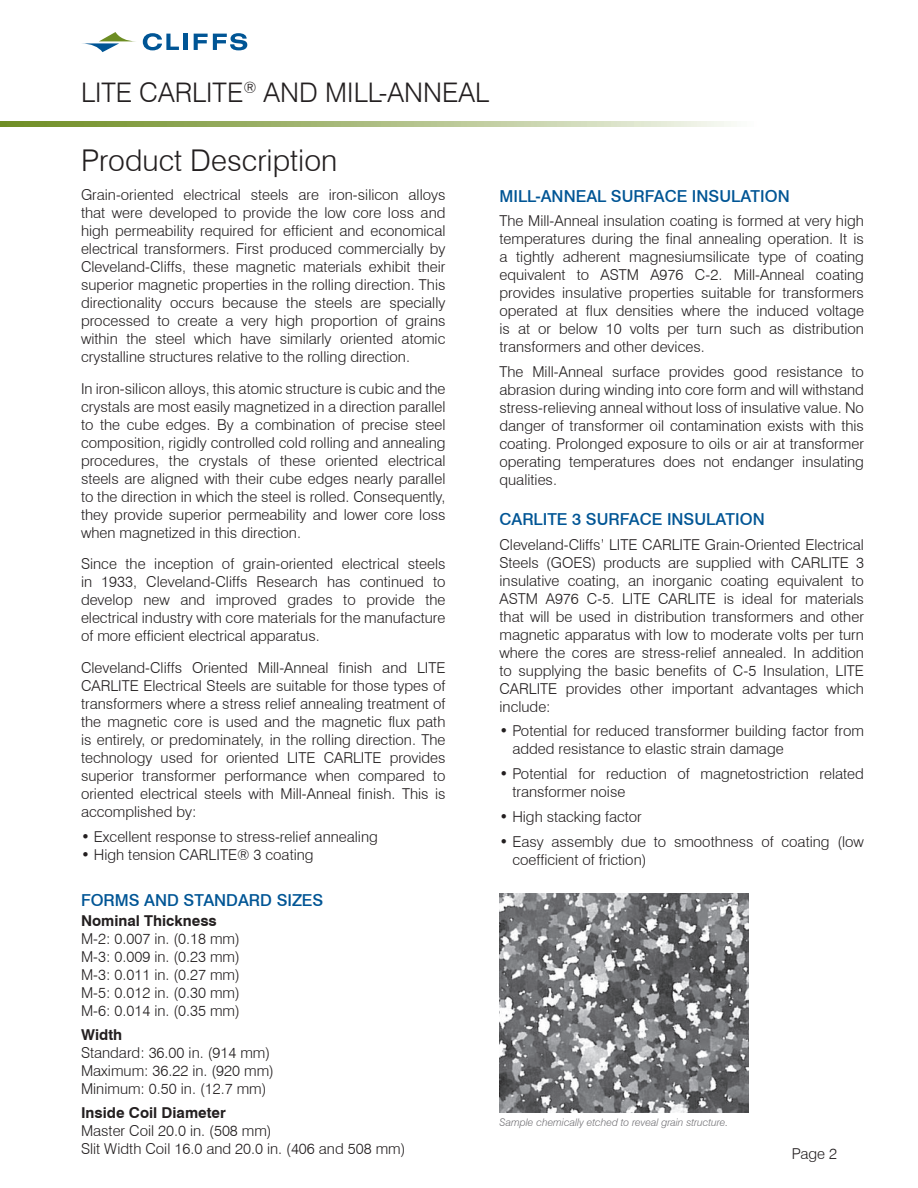
<style>
.page{position:relative;width:918px;height:1188px;background:#fff}
.page>*{position:absolute;margin:0;border:0;box-sizing:border-box;transform-origin:0 0}
.t1{font:300 30px "Swiss 721 BT";color:#231f20}
.t2{font:300 27px "Swiss 721 BT";color:#231f20}
.t3{font:500 16.5px "Swiss 721 BT";color:#005595}
.t4{font:300 15px/18px "Swiss 721 BT";color:#231f20;text-align:justify}
.t5{font:700 15px "Swiss 721 BT";color:#231f20}
.t6{font:italic 300 10.5px "Swiss 721 BT";color:#717074}
</style>
<div class="page">
<svg style="left:0;top:122px;width:734px;height:5px;background:#aebf84"></svg>
<svg style="left:143px;top:33px;width:36px;height:17px"></svg>
<hr style="left:184px;top:34px;width:4px;height:16px;background:#005595">
<svg style="left:194px;top:33px;width:53px;height:17px"></svg>
<svg style="left:82px;top:32px;width:54px;height:20px"></svg>
<img style="left:500px;top:893px;width:249px;height:219px">
<h2 class="t2" style="left:81px;top:76px;width:410px">LITE CARLITE<sup>®</sup> AND MILL-ANNEAL</h2>
<h1 class="t1" style="left:81px;top:142px;width:258px">Product Description</h1>
<p class="t4" style="left:81px;top:186px;width:366px">Grain-oriented electrical steels are iron-silicon alloys that were developed to provide the low core loss and high permeability required for efficient and economical electrical transformers. First produced commercially by Cleveland-Cliffs, these magnetic materials exhibit their superior magnetic properties in the rolling direction. This directionality occurs because the steels are specially processed to create a very high proportion of grains within the steel which have similarly oriented atomic crystalline structures relative to the rolling direction.</p>
<p class="t4" style="left:81px;top:379px;width:366px">In iron-silicon alloys, this atomic structure is cubic and the crystals are most easily magnetized in a direction parallel to the cube edges. By a combination of precise steel composition, rigidly controlled cold rolling and annealing procedures, the crystals of these oriented electrical steels are aligned with their cube edges nearly parallel to the direction in which the steel is rolled. Consequently, they provide superior permeability and lower core loss when magnetized in this direction.</p>
<p class="t4" style="left:81px;top:555px;width:366px">Since the inception of grain-oriented electrical steels in 1933, Cleveland-Cliffs Research has continued to develop new and improved grades to provide the electrical industry with core materials for the manufacture of more efficient electrical apparatus.</p>
<p class="t4" style="left:81px;top:658px;width:366px">Cleveland-Cliffs Oriented Mill-Anneal finish and LITE CARLITE Electrical Steels are suitable for those types of transformers where a stress relief annealing treatment of the magnetic core is used and the magnetic flux path is entirely, or predominately, in the rolling direction. The technology used for oriented LITE CARLITE provides superior transformer performance when compared to oriented electrical steels with Mill-Anneal finish. This is accomplished by:</p>
<p class="t4" style="left:81px;top:827px;width:298px">• Excellent response to stress-relief annealing</p>
<p class="t4" style="left:81px;top:845px;width:234px">• High tension CARLITE® 3 coating</p>
<p class="t3" style="left:81px;top:890px;width:244px">FORMS AND STANDARD SIZES</p>
<p class="t5" style="left:81px;top:912px;width:137px">Nominal Thickness</p>
<p class="t4" style="left:81px;top:930px;width:160px">M-2: 0.007 in. (0.18 mm)<br>M-3: 0.009 in. (0.23 mm)<br>M-3: 0.011 in. (0.27 mm)<br>M-5: 0.012 in. (0.30 mm)<br>M-6: 0.014 in. (0.35 mm)</p>
<p class="t5" style="left:81px;top:1026px;width:43px">Width</p>
<p class="t4" style="left:81px;top:1044px;width:194px;text-align:left">Standard: 36.00 in. (914 mm)<br>Maximum: 36.22 in. (920 mm)<br>Minimum: 0.50 in. (12.7 mm)</p>
<p class="t5" style="left:81px;top:1104px;width:146px">Inside Coil Diameter</p>
<p class="t4" style="left:81px;top:1122px;width:326px">Master Coil 20.0 in. (508 mm)<br>Slit Width Coil 16.0 and 20.0 in. (406 and 508 mm)</p>
<p class="t3" style="left:500px;top:186px;width:292px">MILL-ANNEAL SURFACE INSULATION</p>
<p class="t4" style="left:500px;top:212px;width:366px">The Mill-Anneal insulation coating is formed at very high temperatures during the final annealing operation. It is a tightly adherent magnesiumsilicate type of coating equivalent to ASTM A976 C-2. Mill-Anneal coating provides insulative properties suitable for transformers operated at flux densities where the induced voltage is at or below 10 volts per turn such as distribution transformers and other devices.</p>
<p class="t4" style="left:500px;top:363px;width:366px">The Mill-Anneal surface provides good resistance to abrasion during winding into core form and will withstand stress-relieving anneal without loss of insulative value. No danger of transformer oil contamination exists with this coating. Prolonged exposure to oils or air at transformer operating temperatures does not endanger insulating qualities.</p>
<p class="t3" style="left:500px;top:509px;width:267px">CARLITE 3 SURFACE INSULATION</p>
<p class="t4" style="left:500px;top:535px;width:366px">Cleveland-Cliffs’ LITE CARLITE Grain-Oriented Electrical Steels (GOES) products are supplied with CARLITE 3 insulative coating, an inorganic coating equivalent to ASTM A976 C-5. LITE CARLITE is ideal for materials that will be used in distribution transformers and other magnetic apparatus with low to moderate volts per turn where the cores are stress-relief annealed. In addition to supplying the basic benefits of C-5 Insulation, LITE CARLITE provides other important advantages which include:</p>
<p class="t4" style="left:512px;top:722px;width:353px;text-indent:-13px">• Potential for reduced transformer building factor from added resistance to elastic strain damage</p>
<p class="t4" style="left:512px;top:765px;width:353px;text-indent:-13px">• Potential for reduction of magnetostriction related transformer noise</p>
<p class="t4" style="left:500px;top:807px;width:144px">• High stacking factor</p>
<p class="t4" style="left:512px;top:832px;width:353px;text-indent:-13px">• Easy assembly due to smoothness of coating (low coefficient of friction)</p>
<p class="t6" style="left:500px;top:1116px;width:230px">Sample chemically etched to reveal grain structure.</p>
<p class="t4" style="left:792px;top:1144px;width:47px">Page 2</p>
</div>
